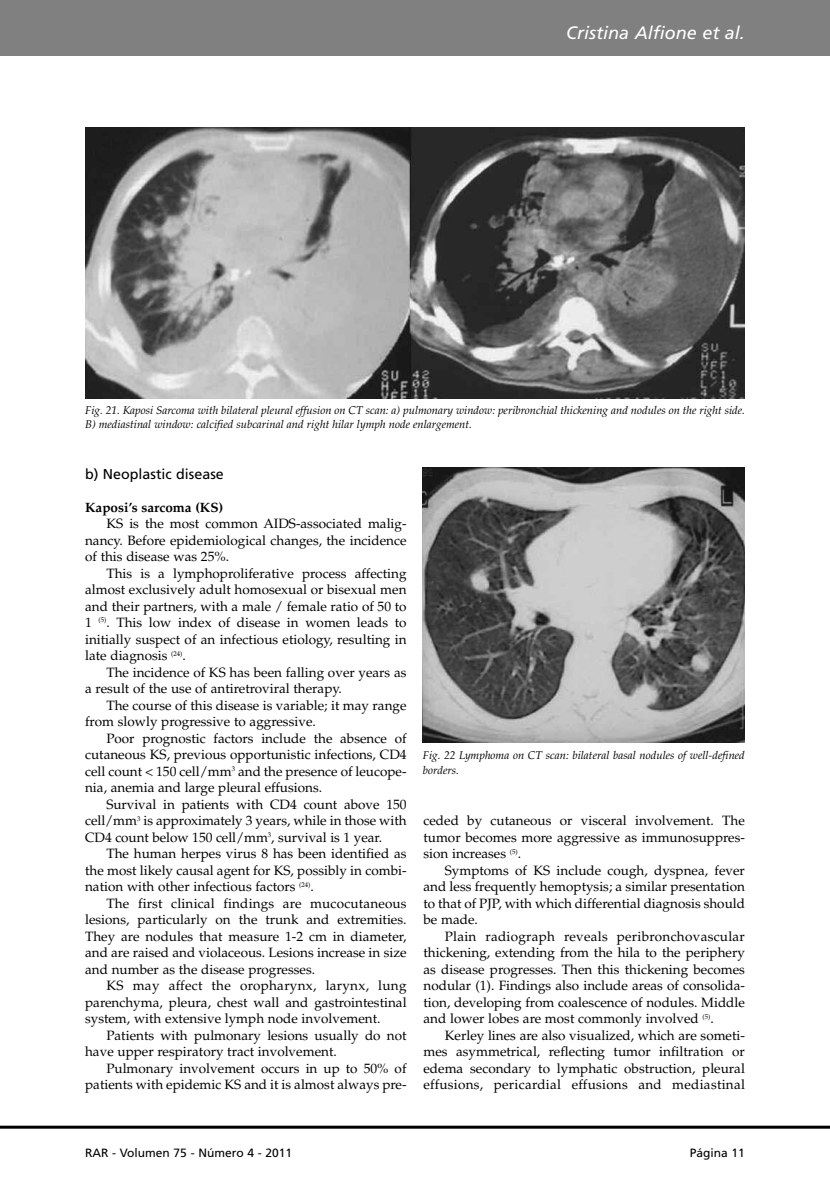
<style>
.page{position:relative;width:830px;height:1191px;background:#fff}
.page>*{position:absolute;margin:0;border:0;box-sizing:border-box;transform-origin:0 0}
.t1{font:italic 18px "Frutiger";color:#fff}
.t2{font:14.25px "Frutiger";color:#000}
.t3{font:13.5px/16.5px "Palatino";color:#000;text-align:justify}
.t4{font:700 13.5px "Palatino";color:#000}
.t5{font:12px "Frutiger";color:#000}
.t6{font:italic 11.25px/14.2px "Palatino";color:#000}
</style>
<div class="page">
<div style="left:0;top:0;width:829px;height:55px;background:#808080"></div>
<hr style="left:0;top:1125px;width:829px;height:3px;background:#000">
<img style="left:85px;top:128px;width:659px;height:271px">
<img style="left:422px;top:468px;width:322px;height:275px">
<h1 class="t1" style="left:566px;top:26px;width:180px">Cristina Alfione et al.</h1>
<p class="t6" style="left:85px;top:404px;width:661px">Fig. 21. Kaposi Sarcoma with bilateral pleural effusion on CT scan: a) pulmonary window: peribronchial thickening and nodules on the right side.<br>B) mediastinal window: calcified subcarinal and right hilar lymph node enlargement.</p>
<p class="t2" style="left:85px;top:468px;width:140px">b) Neoplastic disease</p>
<p class="t4" style="left:85px;top:502px;width:139px">Kaposi’s sarcoma (KS)</p>
<p class="t3" style="left:85px;top:517px;width:323px;text-indent:21px">KS is the most common AIDS-associated malig&shy;nancy. Before epidemiological changes, the incidence of this disease was 25%.</p>
<p class="t3" style="left:85px;top:566px;width:323px;text-indent:21px">This is a lymphoproliferative process affecting almost exclusively adult homosexual or bisexual men and their partners, with a male / female ratio of 50 to 1 <sup>(5)</sup>. This low index of disease in women leads to initially suspect of an infectious etiology, resulting in late diagnosis <sup>(24)</sup>.</p>
<p class="t3" style="left:85px;top:665px;width:323px;text-indent:21px">The incidence of KS has been falling over years as a result of the use of antiretroviral therapy.</p>
<p class="t3" style="left:85px;top:698px;width:323px;text-indent:21px">The course of this disease is variable; it may range from slowly progressive to aggressive.</p>
<p class="t3" style="left:85px;top:731px;width:323px;text-indent:21px">Poor prognostic factors include the absence of cutaneous KS, previous opportunistic infections, CD4 cell count &lt; 150 cell/mm<sup>3</sup> and the presence of leucope&shy;nia, anemia and large pleural effusions.</p>
<p class="t3" style="left:85px;top:797px;width:323px;text-indent:21px">Survival in patients with CD4 count above 150 cell/mm<sup>3</sup> is approximately 3 years, while in those with CD4 count below 150 cell/mm<sup>3</sup>, survival is 1 year.</p>
<p class="t3" style="left:85px;top:847px;width:323px;text-indent:21px">The human herpes virus 8 has been identified as the most likely causal agent for KS, possibly in combi&shy;nation with other infectious factors <sup>(24)</sup>.</p>
<p class="t3" style="left:85px;top:896px;width:323px;text-indent:21px">The first clinical findings are mucocutaneous lesions, particularly on the trunk and extremities.<br>They are nodules that measure 1-2 cm in diameter, and are raised and violaceous. Lesions increase in size and number as the disease progresses.</p>
<p class="t3" style="left:85px;top:979px;width:323px;text-indent:21px">KS may affect the oropharynx, larynx, lung parenchyma, pleura, chest wall and gastrointestinal system, with extensive lymph node involvement.</p>
<p class="t3" style="left:85px;top:1028px;width:323px;text-indent:21px">Patients with pulmonary lesions usually do not have upper respiratory tract involvement.</p>
<p class="t3" style="left:85px;top:1061px;width:323px;text-align:right">Pulmonary involvement occurs in up to 50% of patients with epidemic KS and it is almost always pre-</p>
<p class="t6" style="left:422px;top:749px;width:323px">Fig. 22 Lymphoma on CT scan: bilateral basal nodules of well-defined borders.</p>
<p class="t3" style="left:423px;top:814px;width:323px">ceded by cutaneous or visceral involvement. The tumor becomes more aggressive as immunosuppres&shy;sion increases <sup>(5)</sup>.</p>
<p class="t3" style="left:423px;top:863px;width:323px;text-indent:21px">Symptoms of KS include cough, dyspnea, fever and less frequently hemoptysis; a similar presentation to that of PJP, with which differential diagnosis should be made.</p>
<p class="t3" style="left:423px;top:929px;width:323px;text-indent:21px">Plain radiograph reveals peribronchovascular thickening, extending from the hila to the periphery as disease progresses. Then this thickening becomes nodular (1). Findings also include areas of consolida&shy;tion, developing from coalescence of nodules. Middle and lower lobes are most commonly involved <sup>(5)</sup>.</p>
<p class="t3" style="left:423px;top:1028px;width:323px;text-indent:21px">Kerley lines are also visualized, which are someti&shy;mes asymmetrical, reflecting tumor infiltration or edema secondary to lymphatic obstruction, pleural effusions, pericardial effusions and mediastinal</p>
<p class="t5" style="left:85px;top:1148px;width:208px">RAR - Volumen 75 - Número 4 - 2011</p>
<p class="t5" style="left:689px;top:1148px;width:57px">Página 11</p>
</div>
